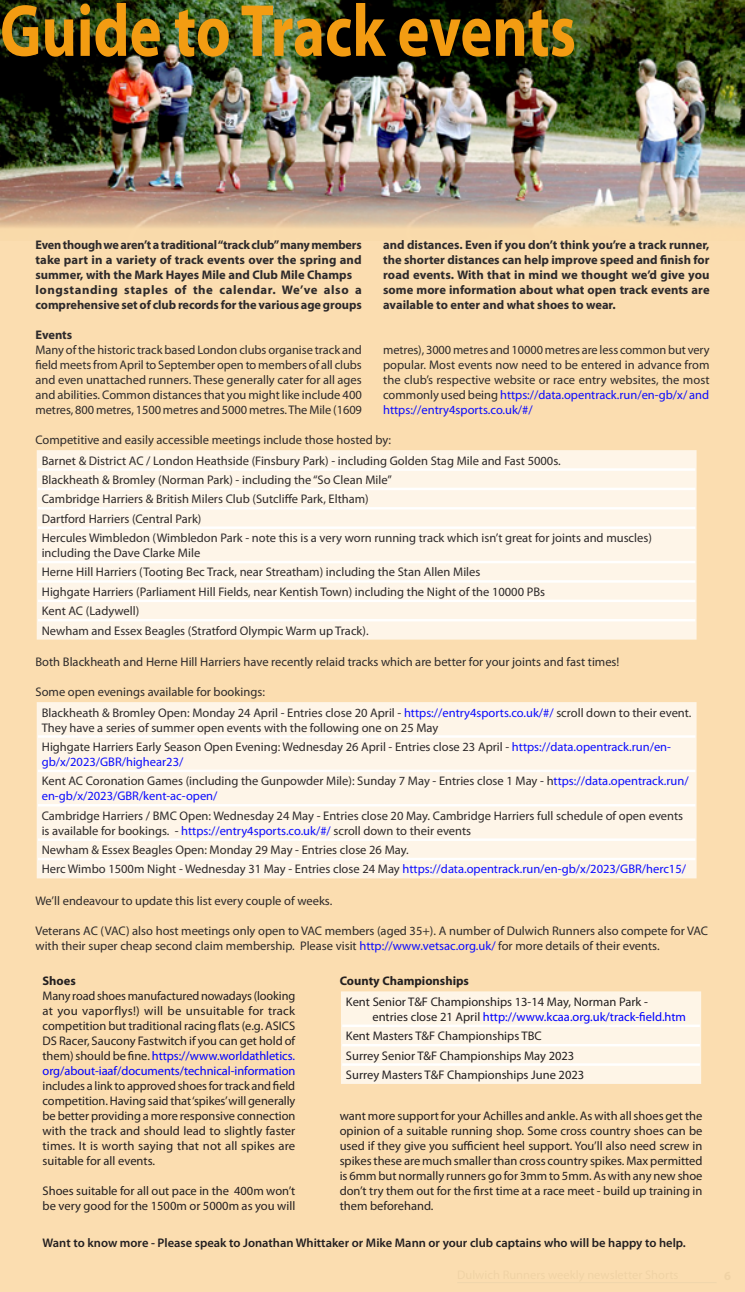
<style>
.page{position:relative;width:745px;height:1292px;background:#fff}
.page>*{position:absolute;margin:0;border:0;box-sizing:border-box;transform-origin:0 0}
.t1{font:700 74.5px "Myriad Pro";color:#f39c12;scale:.81 1}
.t2{font:12.5px/15px "Myriad Pro";color:#231f20}
.t3{font:700 12.5px/15px "Myriad Pro";color:#231f20}
.t4{font:600 12.5px "Myriad Pro";color:#231f20}
.t5{font:12.5px "Myriad Pro";color:#00f}
.s1{color:#00f}
</style>
<div class="page">
<img style="left:0;top:0;width:744px;height:218px">
<div style="left:0;top:218px;width:744px;height:1074px;background:#fbdcac"></div>
<div style="left:37px;top:450px;width:659px;height:189px;background:#fef5e8"></div>
<hr style="left:38px;top:468px;width:656px;height:3px;background:#fff">
<hr style="left:38px;top:488px;width:656px;height:2px;background:#fff">
<hr style="left:38px;top:507px;width:656px;height:2px;background:#fff">
<hr style="left:38px;top:526px;width:656px;height:3px;background:#fff">
<hr style="left:38px;top:561px;width:656px;height:2px;background:#fff">
<hr style="left:38px;top:580px;width:656px;height:3px;background:#fff">
<hr style="left:38px;top:599px;width:656px;height:3px;background:#fff">
<hr style="left:38px;top:619px;width:656px;height:2px;background:#fff">
<div style="left:37px;top:702px;width:659px;height:176px;background:#fef5e8"></div>
<hr style="left:38px;top:735px;width:656px;height:3px;background:#fff">
<hr style="left:38px;top:769px;width:656px;height:3px;background:#fff">
<hr style="left:38px;top:804px;width:656px;height:2px;background:#fff">
<hr style="left:38px;top:838px;width:656px;height:3px;background:#fff">
<hr style="left:38px;top:858px;width:656px;height:2px;background:#fff">
<div style="left:341px;top:991px;width:359px;height:93px;background:#fef5e7"></div>
<hr style="left:342px;top:1024px;width:357px;height:3px;background:#fff">
<hr style="left:342px;top:1044px;width:357px;height:2px;background:#fff">
<hr style="left:342px;top:1063px;width:357px;height:2px;background:#fff">
<h1 class="t1" style="left:0;top:-18px;width:712px">Guide to Track events</h1>
<p class="t3" style="left:35px;top:237px;width:328px">Even though we aren’t a traditional “track club” many members take part in a variety of track events over the spring and summer, with the Mark Hayes Mile and Club Mile Champs longstanding staples of the calendar. We’ve also a comprehensive set of club records for the various age groups</p>
<p class="t3" style="left:383px;top:237px;width:328px;text-align:justify">and distances. Even if you don’t think you’re a track runner, the shorter distances can help improve speed and finish for road events. With that in mind we thought we’d give you some more information about what open track events are available to enter and what shoes to wear.</p>
<p class="t3" style="left:35px;top:327px;width:38px">Events</p>
<p class="t2" style="left:35px;top:342px;width:328px;text-align:justify">Many of the historic track based London clubs organise track and field meets from April to September open to members of all clubs and even unattached runners. These generally cater for all ages and abilities. Common distances that you might like include 400 metres, 800 metres, 1500 metres and 5000 metres. The Mile (1609</p>
<p class="t2" style="left:383px;top:342px;width:328px;text-align:justify">metres), 3000 metres and 10000 metres are less common but very popular. Most events now need to be entered in advance from the club’s respective website or race entry websites, the most commonly used being <span class="s1">https://data.opentrack.run/en-gb/x/ and https://entry4sports.co.uk/#/</span></p>
<p class="t2" style="left:42px;top:429px;width:520px;line-height:20.6px;text-indent:-6px">Competitive and easily accessible meetings include those hosted by:<br>Barnet &amp; District AC / London Heathside (Finsbury Park) - including Golden Stag Mile and Fast 5000s.</p>
<p class="t2" style="left:42px;top:470px;width:611px;line-height:19.4px">Blackheath &amp; Bromley (Norman Park) - including the “So Clean Mile”<br>Cambridge Harriers &amp; British Milers Club (Sutcliffe Park, Eltham)<br>Dartford Harriers (Central Park)<br>Hercules Wimbledon (Wimbledon Park - note this is a very worn running track which isn’t great for joints and muscles)</p>
<p class="t2" style="left:42px;top:543px;width:504px;line-height:19.4px">including the Dave Clarke Mile<br>Herne Hill Harriers (Tooting Bec Track, near Streatham) including the Stan Allen Miles<br>Highgate Harriers (Parliament Hill Fields, near Kentish Town) including the Night of the 10000 PBs Kent AC (Ladywell)<br>Newham and Essex Beagles (Stratford Olympic Warm up Track).</p>
<p class="t2" style="left:35px;top:654px;width:585px">Both Blackheath and Herne Hill Harriers have recently relaid tracks which are better for your joints and fast times!</p>
<p class="t2" style="left:42px;top:681px;width:651px;line-height:20.6px;text-indent:-6px">Some open evenings available for bookings:<br>Blackheath &amp; Bromley Open: Monday 24 April - Entries close 20 April - <span class="s1">https://entry4sports.co.uk/#/</span> scroll down to their event.</p>
<p class="t2" style="left:42px;top:717px;width:630px;line-height:19.4px">They have a series of summer open events with the following one on 25 May<br>Highgate Harriers Early Season Open Evening: Wednesday 26 April - Entries close 23 April - <span class="s1">https://data.opentrack.run/en-</span></p>
<p class="t2" style="left:42px;top:752px;width:648px;line-height:19.4px"><span class="s1">gb/x/2023/GBR/highear23/<br></span>Kent AC Coronation Games (including the Gunpowder Mile): Sunday 7 May - Entries close 1 May - h<span class="s1">ttps://data.opentrack.run/</span></p>
<p class="t5" style="left:42px;top:788px;width:177px">en-gb/x/2023/GBR/kent-ac-open/</p>
<p class="t2" style="left:42px;top:808px;width:642px">Cambridge Harriers / BMC Open: Wednesday 24 May - Entries close 20 May. Cambridge Harriers full schedule of open events is available for bookings. - <span class="s1">https://entry4sports.co.uk/#/</span> scroll down to their events</p>
<p class="t2" style="left:42px;top:840px;width:645px;line-height:19.4px">Newham &amp; Essex Beagles Open: Monday 29 May - Entries close 26 May.<br>Herc Wimbo 1500m Night - Wednesday 31 May - Entries close 24 May <span class="s1">https://data.opentrack.run/en-gb/x/2023/GBR/herc15/</span></p>
<p class="t2" style="left:35px;top:893px;width:298px">We’ll endeavour to update this list every couple of weeks.</p>
<p class="t2" style="left:35px;top:923px;width:673px">Veterans AC (VAC) also host meetings only open to VAC members (aged 35+). A number of Dulwich Runners also compete for VAC with their super cheap second claim membership. Please visit <span class="s1">http://www.vetsac.org.uk/</span> for more details of their events.</p>
<p class="t3" style="left:339px;top:973px;width:131px">County Championships</p>
<p class="t2" style="left:372px;top:994px;width:315px;text-indent:-27px">Kent Senior T&amp;F Championships 13-14 May, Norman Park - entries close 21 April <span class="s1">http://www.kcaa.org.uk/track-field.htm</span></p>
<p class="t2" style="left:346px;top:1026px;width:240px;line-height:19.4px">Kent Masters T&amp;F Championships TBC<br>Surrey Senior T&amp;F Championships May 2023<br>Surrey Masters T&amp;F Championships June 2023</p>
<p class="t3" style="left:43px;top:973px;width:35px">Shoes</p>
<p class="t2" style="left:43px;top:988px;width:254px;text-align:justify">Many road shoes manufactured nowadays (looking at you vaporflys!) will be unsuitable for track competition but traditional racing flats (e.g. ASICS DS Racer, Saucony Fastwitch if you can get hold of them) should be fine. <span class="s1">https://www.worldathletics. org/about-iaaf/documents/technical-information</span></p>
<p class="t2" style="left:43px;top:1078px;width:254px;text-align:justify">includes a link to approved shoes for track and field competition. Having said that ‘spikes’ will generally be better providing a more responsive connection with the track and should lead to slightly faster times. It is worth saying that not all spikes are suitable for all events.</p>
<p class="t2" style="left:43px;top:1183px;width:254px">Shoes suitable for all out pace in the 400m won’t be very good for the 1500m or 5000m as you will</p>
<p class="t4" style="left:43px;top:1234px;width:644px">Want to know more - Please speak to Jonathan Whittaker or Mike Mann or your club captains who will be happy to help.</p>
<p class="t2" style="left:339px;top:1108px;width:364px;text-align:justify">want more support for your Achilles and ankle. As with all shoes get the opinion of a suitable running shop. Some cross country shoes can be used if they give you sufficient heel support. You’ll also need screw in spikes these are much smaller than cross country spikes. Max permitted is 6mm but normally runners go for 3mm to 5mm. As with any new shoe don’t try them out for the first time at a race meet - build up training in them beforehand.</p>
</div>
